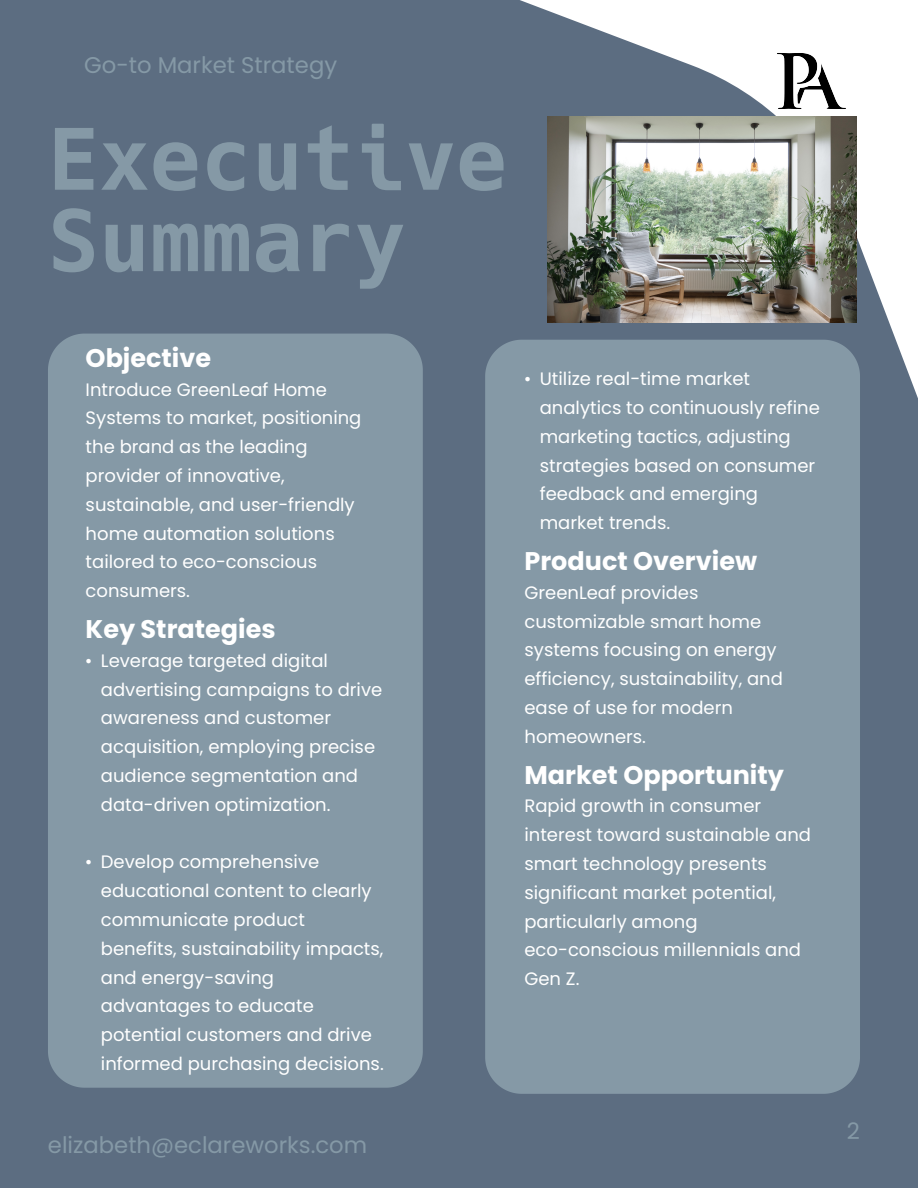
<style>
.page{position:relative;width:918px;height:1188px;background:#5c6d81}
.page>*{position:absolute;margin:0;border:0;box-sizing:border-box;transform-origin:0 0}
.t1{font:700 84.75px/81.4px "Hack";color:#8599a6}
.t2{font:700 25.5px "Poppins";color:#fff}
.t3{font:22.65px "Poppins";color:#8599a6}
.t4{font:18px/28.8px "Poppins";color:#fff}
.s1{font-family:"Times New Roman"}
</style>
<div class="page">
<div style="left:485px;top:340px;width:375px;height:754px;background:#8599a6"></div>
<div style="left:48px;top:334px;width:375px;height:754px;background:#8599a6"></div>
<svg style="left:520px;top:0;width:398px;height:398px"></svg>
<img style="left:766px;top:46px;width:91px;height:70px">
<img style="left:547px;top:116px;width:310px;height:207px">
<p class="t3" style="left:84px;top:52px;width:255px">Go-to Market Strategy</p>
<h1 class="t1" style="left:48px;top:125px;width:461px">Executive<br>Summary</h1>
<p class="t2" style="left:86px;top:343px;width:127px">Objective</p>
<p class="t4" style="left:86px;top:375px;width:277px">Introduce GreenLeaf Home<br>Systems to market, positioning the brand as the leading provider of innovative, sustainable, and user-friendly home automation solutions tailored to eco-conscious consumers.</p>
<p class="t2" style="left:86px;top:614px;width:192px">Key Strategies</p>
<p class="t4" style="left:101px;top:646px;width:283px;text-indent:-15px"><span class="s1">•</span> Leverage targeted digital advertising campaigns to drive awareness and customer acquisition, employing precise audience segmentation and data-driven optimization.</p>
<p class="t4" style="left:101px;top:848px;width:284px;text-indent:-15px"><span class="s1">•</span> Develop comprehensive educational content to clearly communicate product benefits, sustainability impacts, and energy-saving advantages to educate potential customers and drive informed purchasing decisions.</p>
<p class="t4" style="left:540px;top:365px;width:282px;text-indent:-15px"><span class="s1">•</span> Utilize real-time market analytics to continuously refine marketing tactics, adjusting strategies based on consumer feedback and emerging market trends.</p>
<p class="t2" style="left:524px;top:546px;width:234px">Product Overview</p>
<p class="t4" style="left:524px;top:578px;width:260px">GreenLeaf provides customizable smart home systems focusing on energy efficiency, sustainability, and ease of use for modern homeowners.</p>
<p class="t2" style="left:524px;top:760px;width:261px">Market Opportunity</p>
<p class="t4" style="left:524px;top:792px;width:288px">Rapid growth in consumer interest toward sustainable and smart technology presents significant market potential, particularly among eco-conscious millennials and<br>Gen Z.</p>
<p class="t3" style="left:48px;top:1132px;width:321px">elizabeth@eclareworks.com</p>
<p class="t3" style="left:847px;top:1118px;width:15px">2</p>
</div>
